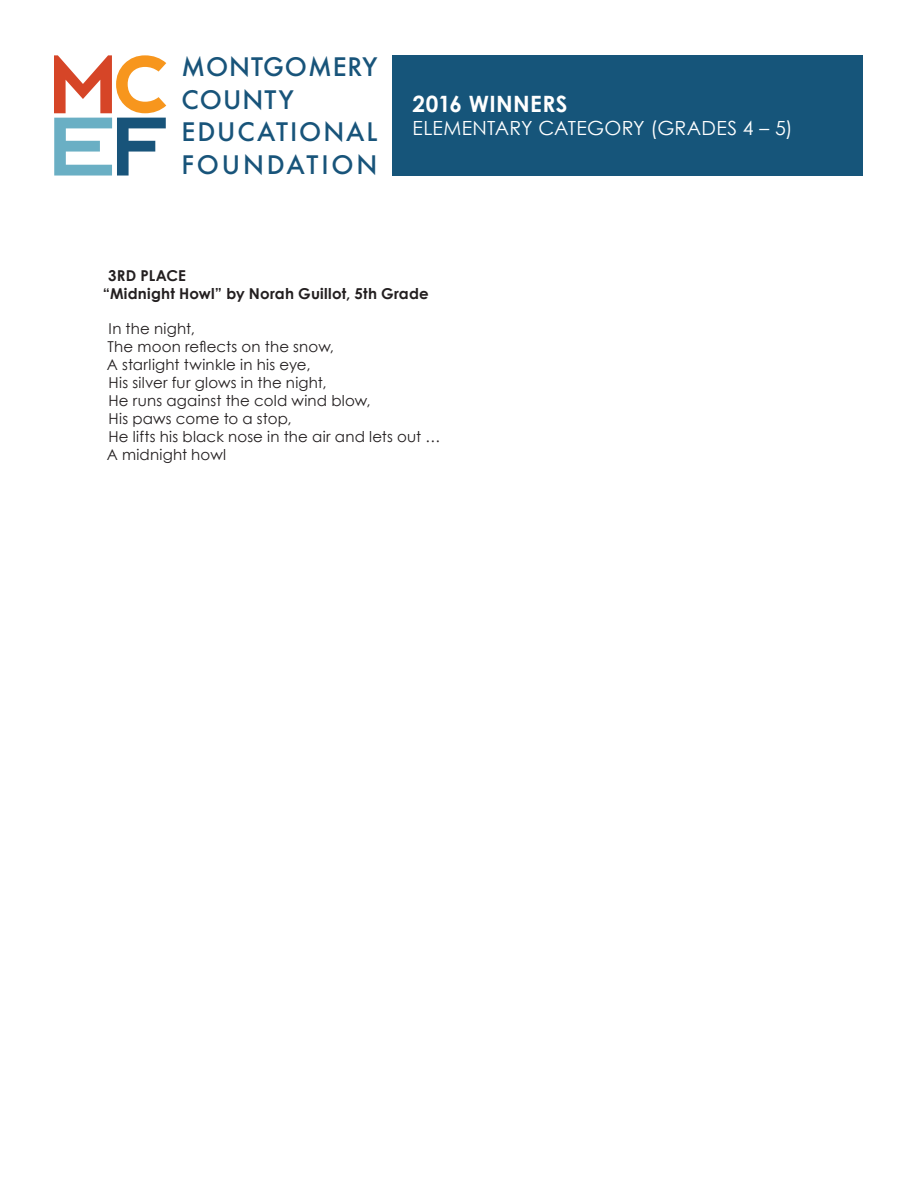
<style>
.page{position:relative;width:918px;height:1188px;background:#fff}
.page>*{position:absolute;margin:0;border:0;box-sizing:border-box;transform-origin:0 0}
.t1{font:500 24.75px/32.7px "Futura";letter-spacing:.075em;color:#18547a}
.t2{font:700 22.5px "Century Gothic";letter-spacing:.015em;color:#fff}
.t3{font:19.5px "Century Gothic";letter-spacing:.015em;color:#fff}
.t4{font:15px "Century Gothic";letter-spacing:.015em;color:#231f20}
.t5{font:700 15px "Century Gothic";letter-spacing:.015em;color:#231f20}
</style>
<div class="page">
<svg style="left:54px;top:55px;width:112px;height:121px"></svg>
<div style="left:392px;top:55px;width:471px;height:120px;background:#16557a"></div>
<h1 class="t1" style="left:182px;top:50px;width:197px">MONTGOMERY<br>COUNTY<br>EDUCATIONAL<br>FOUNDATION</h1>
<h2 class="t2" style="left:413px;top:89px;width:156px">2016 WINNERS</h2>
<h3 class="t3" style="left:413px;top:116px;width:382px">ELEMENTARY CATEGORY (GRADES 4 – 5)</h3>
<p class="t5" style="left:108px;top:266px;width:79px">3RD PLACE</p>
<p class="t5" style="left:103px;top:284px;width:327px">“Midnight Howl” by Norah Guillot, 5th Grade</p>
<p class="t4" style="left:109px;top:320px;width:88px">In the night,</p>
<p class="t4" style="left:108px;top:338px;width:228px">The moon reflects on the snow,</p>
<p class="t4" style="left:107px;top:356px;width:205px">A starlight twinkle in his eye,</p>
<p class="t4" style="left:109px;top:374px;width:220px">His silver fur glows in the night,</p>
<p class="t4" style="left:109px;top:392px;width:264px">He runs against the cold wind blow,</p>
<p class="t4" style="left:109px;top:410px;width:185px">His paws come to a stop,</p>
<p class="t4" style="left:109px;top:428px;width:334px">He lifts his black nose in the air and lets out …</p>
<p class="t4" style="left:107px;top:446px;width:121px">A midnight howl</p>
</div>
